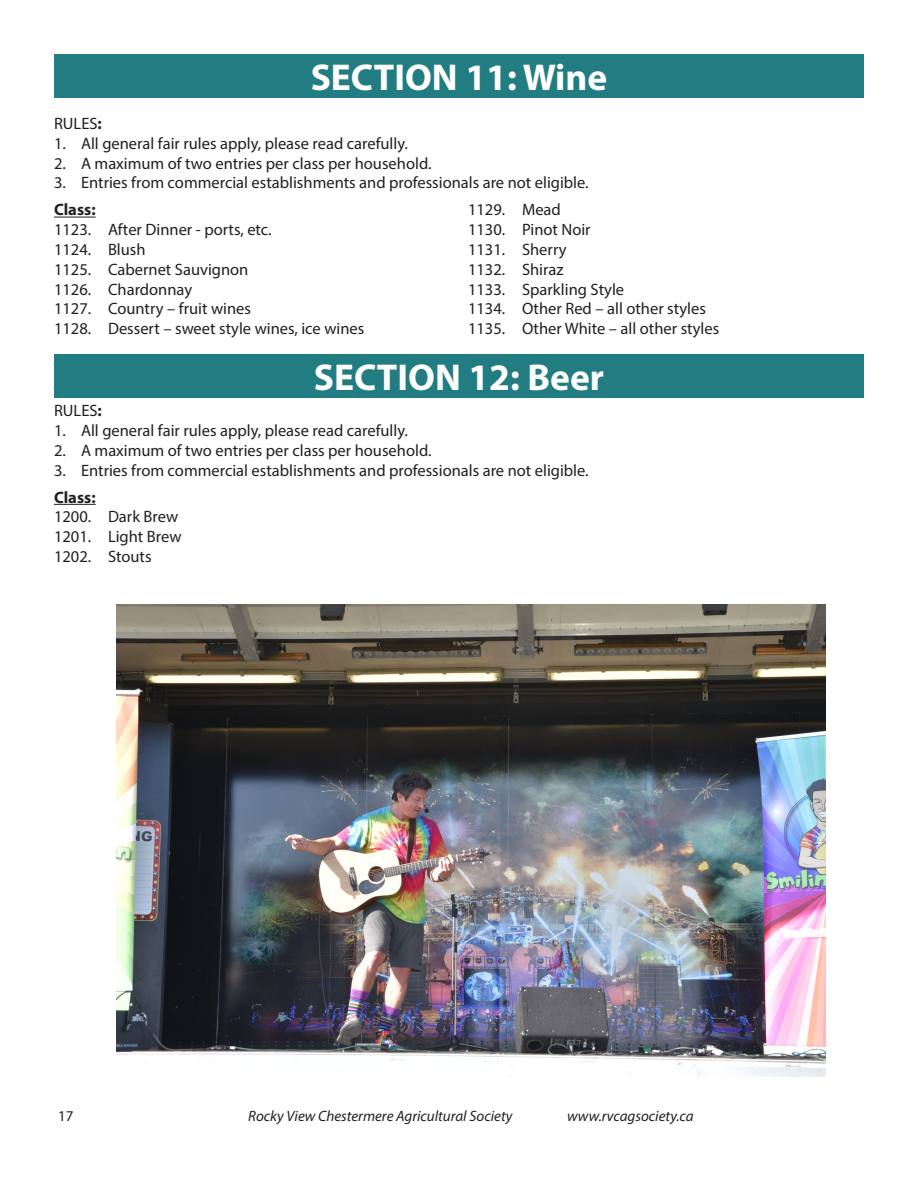
<style>
.page{position:relative;width:918px;height:1188px;background:#fff}
.page>*{position:absolute;margin:0;border:0;box-sizing:border-box;transform-origin:0 0}
.t1{font:700 37.5px "Myriad Pro";color:#fff}
.t2{font:16.5px "Myriad Pro";color:#231f20}
.t3{font:700 16.5px "Myriad Pro";color:#231f20}
.t4{font:italic 15px "Myriad Pro";color:#231f20}
.t5{font:15px "Myriad Pro";color:#231f20}
.s1{font-weight:700}
</style>
<div class="page">
<div style="left:54px;top:54px;width:810px;height:43px;background:#227d82"></div>
<hr style="left:54px;top:217px;width:42px;height:1px;background:#231f20">
<div style="left:54px;top:354px;width:810px;height:43px;background:#227d82"></div>
<hr style="left:54px;top:504px;width:42px;height:1px;background:#231f20">
<img style="left:117px;top:604px;width:708px;height:472px">
<p class="t1" style="left:311px;top:53px;width:298px">SECTION 11: Wine</p>
<p class="t2" style="left:54px;top:113px;width:49px">RULES<span class="s1">:</span></p>
<p class="t2" style="left:54px;top:133px;width:355px">1. All general fair rules apply, please read carefully.</p>
<p class="t2" style="left:54px;top:153px;width:379px">2. A maximum of two entries per class per household.</p>
<p class="t2" style="left:54px;top:173px;width:536px">3. Entries from commercial establishments and professionals are not eligible.</p>
<p class="t3" style="left:54px;top:199px;width:43px">Class:</p>
<p class="t2" style="left:54px;top:220px;width:219px">1123. After Dinner - ports, etc.</p>
<p class="t2" style="left:54px;top:239px;width:93px">1124. Blush</p>
<p class="t2" style="left:54px;top:259px;width:196px">1125. Cabernet Sauvignon</p>
<p class="t2" style="left:54px;top:279px;width:140px">1126. Chardonnay</p>
<p class="t2" style="left:54px;top:299px;width:199px">1127. Country – fruit wines</p>
<p class="t2" style="left:54px;top:319px;width:312px">1128. Dessert – sweet style wines, ice wines</p>
<p class="t2" style="left:468px;top:200px;width:94px">1129. Mead</p>
<p class="t2" style="left:468px;top:220px;width:124px">1130. Pinot Noir</p>
<p class="t2" style="left:468px;top:239px;width:100px">1131. Sherry</p>
<p class="t2" style="left:468px;top:259px;width:97px">1132. Shiraz</p>
<p class="t2" style="left:468px;top:279px;width:158px">1133. Sparkling Style</p>
<p class="t2" style="left:468px;top:299px;width:239px">1134. Other Red – all other styles</p>
<p class="t2" style="left:468px;top:319px;width:253px">1135. Other White – all other styles</p>
<p class="t1" style="left:314px;top:353px;width:292px">SECTION 12: Beer</p>
<p class="t2" style="left:54px;top:401px;width:49px">RULES<span class="s1">:</span></p>
<p class="t2" style="left:54px;top:420px;width:355px">1. All general fair rules apply, please read carefully.</p>
<p class="t2" style="left:54px;top:440px;width:379px">2. A maximum of two entries per class per household.</p>
<p class="t2" style="left:54px;top:460px;width:536px">3. Entries from commercial establishments and professionals are not eligible.</p>
<p class="t3" style="left:54px;top:486px;width:43px">Class:</p>
<p class="t2" style="left:54px;top:507px;width:126px">1200. Dark Brew</p>
<p class="t2" style="left:54px;top:527px;width:129px">1201. Light Brew</p>
<p class="t2" style="left:54px;top:546px;width:99px">1202. Stouts</p>
<p class="t5" style="left:58px;top:1107px;width:17px">17</p>
<p class="t4" style="left:248px;top:1107px;width:266px">Rocky View Chestermere Agricultural Society</p>
<p class="t4" style="left:567px;top:1107px;width:128px">www.rvcagsociety.ca</p>
</div>
